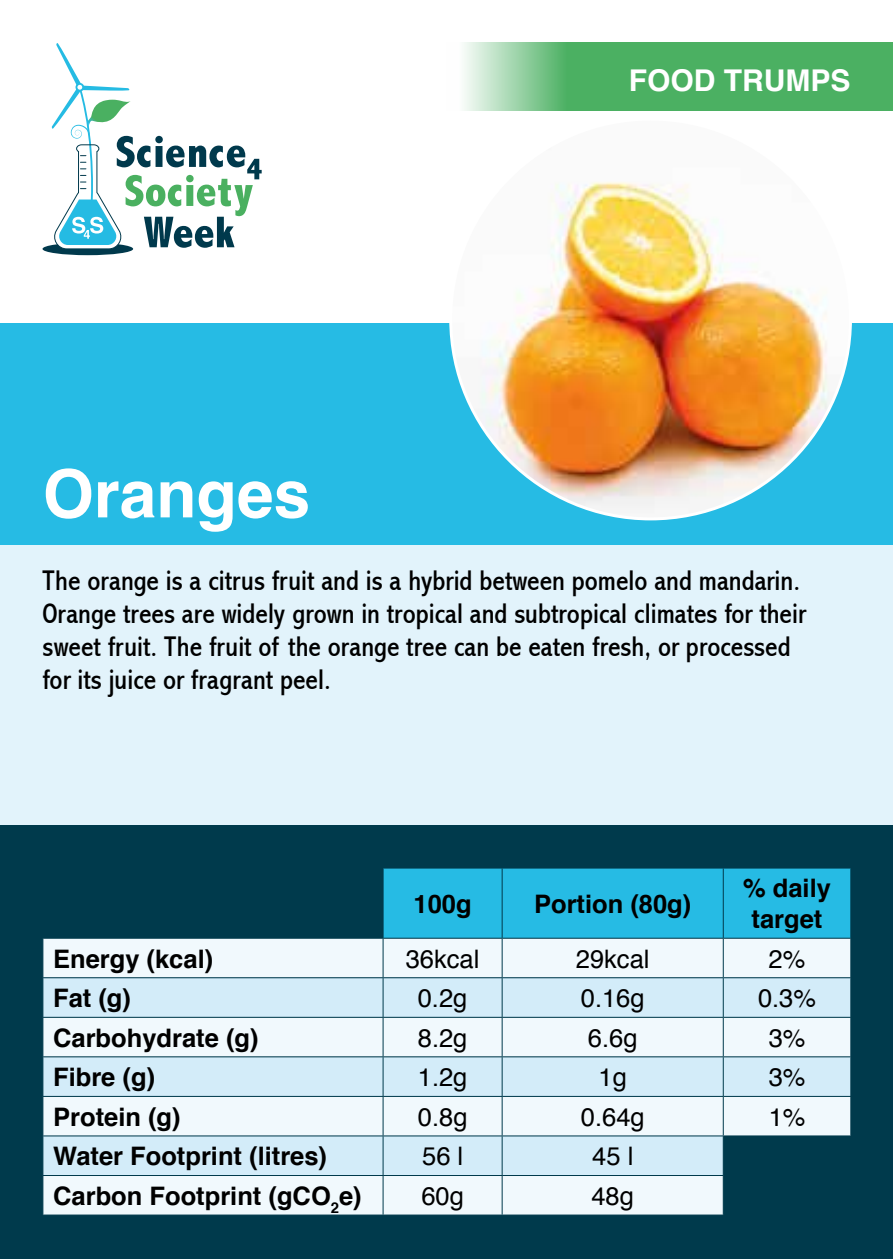
<style>
.page{position:relative;width:893px;height:1259px;background:#fff}
.page>*{position:absolute;margin:0;border:0;box-sizing:border-box;transform-origin:0 0}
.t1{font:700 66px "Helvetica";color:#fff}
.t2{font:700 30px "Helvetica";color:#fff}
.t3{font:condensed 28.5px/33px "Abadi";color:#000}
.t4{font:700 25.5px/30.6px "Helvetica";color:#000;text-align:center}
.t5{font:25.5px "Helvetica";color:#000}
</style>
<div class="page">
<div style="left:0;top:544px;width:893px;height:281px;background:#e2f3fb"></div>
<div style="left:0;top:323px;width:893px;height:221px;background:#26bbe4"></div>
<div style="left:0;top:825px;width:893px;height:434px;background:#003a4c"></div>
<div style="left:43px;top:243px;width:90px;height:12px;background:#00394c;border-radius:50%"></div>
<svg style="left:50px;top:43px;width:212px;height:207px"></svg>
<svg style="left:464px;top:43px;width:429px;height:68px;fill:#4bb062"></svg>
<div style="left:384px;top:868px;width:466px;height:69px;background:#26bbe4"></div>
<svg style="left:43px;top:938px;width:807px;height:276px;fill:#f1f9fd"></svg>
<svg style="left:43px;top:978px;width:807px;height:197px;fill:#d3ecf9"></svg>
<hr style="left:383px;top:938px;width:1px;height:39px;background:#003a4c">
<hr style="left:502px;top:938px;width:1px;height:39px;background:#003a4c">
<hr style="left:723px;top:938px;width:1px;height:39px;background:#003a4c">
<hr style="left:383px;top:977px;width:119px;height:1px;background:#003a4c">
<hr style="left:383px;top:978px;width:1px;height:39px;background:#003a4c">
<hr style="left:502px;top:977px;width:221px;height:1px;background:#003a4c">
<hr style="left:502px;top:978px;width:1px;height:39px;background:#003a4c">
<hr style="left:723px;top:977px;width:128px;height:1px;background:#003a4c">
<hr style="left:723px;top:978px;width:1px;height:39px;background:#003a4c">
<hr style="left:383px;top:1016px;width:119px;height:1px;background:#003a4c">
<hr style="left:383px;top:1017px;width:1px;height:39px;background:#003a4c">
<hr style="left:502px;top:1016px;width:221px;height:1px;background:#003a4c">
<hr style="left:502px;top:1017px;width:1px;height:39px;background:#003a4c">
<hr style="left:723px;top:1016px;width:128px;height:1px;background:#003a4c">
<hr style="left:723px;top:1017px;width:1px;height:39px;background:#003a4c">
<hr style="left:383px;top:1056px;width:119px;height:1px;background:#003a4c">
<hr style="left:383px;top:1057px;width:1px;height:39px;background:#003a4c">
<hr style="left:502px;top:1056px;width:221px;height:1px;background:#003a4c">
<hr style="left:502px;top:1057px;width:1px;height:39px;background:#003a4c">
<hr style="left:723px;top:1056px;width:128px;height:1px;background:#003a4c">
<hr style="left:723px;top:1057px;width:1px;height:39px;background:#003a4c">
<hr style="left:383px;top:1096px;width:119px;height:1px;background:#003a4c">
<hr style="left:383px;top:1096px;width:1px;height:39px;background:#003a4c">
<hr style="left:502px;top:1096px;width:221px;height:1px;background:#003a4c">
<hr style="left:502px;top:1096px;width:1px;height:39px;background:#003a4c">
<hr style="left:723px;top:1096px;width:128px;height:1px;background:#003a4c">
<hr style="left:723px;top:1096px;width:1px;height:39px;background:#003a4c">
<hr style="left:383px;top:1135px;width:119px;height:1px;background:#003a4c">
<hr style="left:383px;top:1136px;width:1px;height:39px;background:#003a4c">
<hr style="left:502px;top:1135px;width:221px;height:1px;background:#003a4c">
<hr style="left:502px;top:1136px;width:1px;height:39px;background:#003a4c">
<hr style="left:723px;top:1135px;width:128px;height:1px;background:#003a4c">
<hr style="left:723px;top:1136px;width:1px;height:39px;background:#003a4c">
<hr style="left:383px;top:1175px;width:119px;height:1px;background:#003a4c">
<hr style="left:383px;top:1175px;width:1px;height:39px;background:#003a4c">
<hr style="left:502px;top:1175px;width:221px;height:1px;background:#003a4c">
<hr style="left:502px;top:1175px;width:1px;height:39px;background:#003a4c">
<hr style="left:723px;top:1175px;width:128px;height:1px;background:#003a4c">
<hr style="left:723px;top:1175px;width:1px;height:39px;background:#003a4c">
<hr style="left:502px;top:868px;width:1px;height:70px;background:#003a4c">
<hr style="left:723px;top:868px;width:1px;height:70px;background:#003a4c">
<hr style="left:43px;top:977px;width:340px;height:1px;background:#003a4c">
<hr style="left:43px;top:1016px;width:340px;height:1px;background:#003a4c">
<hr style="left:43px;top:1056px;width:340px;height:1px;background:#003a4c">
<hr style="left:43px;top:1096px;width:340px;height:1px;background:#003a4c">
<hr style="left:43px;top:1135px;width:340px;height:1px;background:#003a4c">
<hr style="left:43px;top:1175px;width:340px;height:1px;background:#003a4c">
<img style="left:451px;top:119px;width:399px;height:400px;border-radius:200px">
<h1 class="t1" style="left:43px;top:441px;width:269px">Oranges</h1>
<p class="t2" style="left:629px;top:56px;width:223px">FOOD TRUMPS</p>
<p class="t3" style="left:43px;top:564px;width:765px">The orange is a citrus fruit and is a hybrid between pomelo and mandarin.<br>Orange trees are widely grown in tropical and subtropical climates for their sweet fruit. The fruit of the orange tree can be eaten fresh, or processed for its juice or fragrant peel.</p>
<p class="t4" style="left:414px;top:888px;width:60px">100g</p>
<p class="t4" style="left:534px;top:888px;width:159px">Portion (80g)</p>
<p class="t4" style="left:743px;top:873px;width:89px">% daily target</p>
<p class="t4" style="left:53px;top:943px;width:162px">Energy (kcal)</p>
<p class="t5" style="left:406px;top:939px;width:75px">36kcal</p>
<p class="t5" style="left:576px;top:939px;width:75px">29kcal</p>
<p class="t5" style="left:769px;top:939px;width:38px">2%</p>
<p class="t4" style="left:53px;top:983px;width:79px">Fat (g)</p>
<p class="t5" style="left:418px;top:978px;width:51px">0.2g</p>
<p class="t5" style="left:581px;top:978px;width:65px">0.16g</p>
<p class="t5" style="left:758px;top:978px;width:60px">0.3%</p>
<p class="t4" style="left:53px;top:1022px;width:207px">Carbohydrate (g)</p>
<p class="t5" style="left:418px;top:1018px;width:51px">8.2g</p>
<p class="t5" style="left:588px;top:1018px;width:51px">6.6g</p>
<p class="t5" style="left:769px;top:1018px;width:38px">3%</p>
<p class="t4" style="left:53px;top:1062px;width:103px">Fibre (g)</p>
<p class="t5" style="left:418px;top:1057px;width:51px">1.2g</p>
<p class="t5" style="left:599px;top:1057px;width:30px">1g</p>
<p class="t5" style="left:769px;top:1057px;width:38px">3%</p>
<p class="t4" style="left:53px;top:1101px;width:129px">Protein (g)</p>
<p class="t5" style="left:418px;top:1097px;width:51px">0.8g</p>
<p class="t5" style="left:581px;top:1097px;width:65px">0.64g</p>
<p class="t5" style="left:769px;top:1097px;width:38px">1%</p>
<p class="t4" style="left:53px;top:1141px;width:275px">Water Footprint (litres)</p>
<p class="t5" style="left:422px;top:1136px;width:43px">56 l</p>
<p class="t5" style="left:592px;top:1136px;width:43px">45 l</p>
<p class="t4" style="left:53px;top:1180px;width:310px">Carbon Footprint (gCO<sub>2</sub>e)</p>
<p class="t5" style="left:421px;top:1176px;width:44px">60g</p>
<p class="t5" style="left:591px;top:1176px;width:44px">48g</p>
</div>
